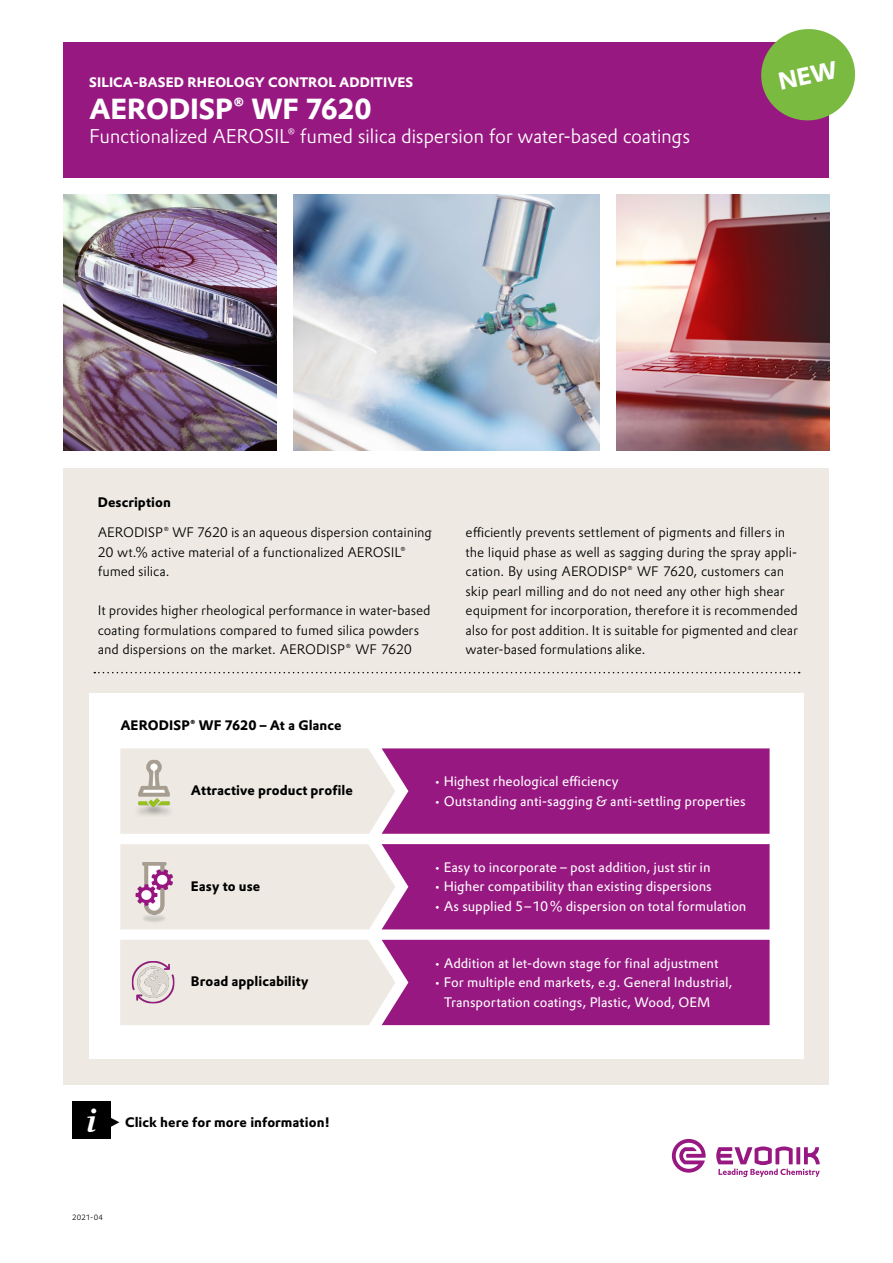
<style>
.page{position:relative;width:893px;height:1263px;background:#fff}
.page>*{position:absolute;margin:0;border:0;box-sizing:border-box;transform-origin:0 0}
.Text_Column_Bullets{font:italic 500 33px "Evonik Antares";color:#fff}
.FS_Head_Proky_19_21{font:700 28.5px "Evonik Prokyon";letter-spacing:-.01em;color:#fff}
.FS_Head_Sub_Proky_13{font:300 19.5px "Evonik Prokyon";letter-spacing:-.02em;color:#fff}
.FS_Body_9_13_light{font:300 13.5px/19.5px "Evonik Prokyon";letter-spacing:-.005em;color:#000}
.FS_Body_Sub_9_13__bo{font:13.5px "Evonik Prokyon";color:#fff}
.FS_Body_Sub_9_13__bo-2{font:700 13.5px "Evonik Prokyon";letter-spacing:.005em;color:#000}
.FS_Head-intro_Proky{font:700 13.5px "Evonik Prokyon";letter-spacing:.005em;color:#fff}
.Text_Column_Bullets-2{font:700 13.5px "Evonik Prokyon";letter-spacing:.005em;color:#000}
.t1{font:300 7.5px "Evonik Prokyon";letter-spacing:.01em;color:#000}
.s1{font-size:21.45px}
.s2{font-size:12px}
.s3{font-size:12px;color:#981881}
</style>
<div class="page">
<svg style="left:716px;top:1146px;width:104px;height:31px"></svg>
<svg style="left:672px;top:1139px;width:34px;height:34px"></svg>
<div style="left:64px;top:468px;width:765px;height:616px;background:#eeeae3"></div>
<img style="left:293px;top:195px;width:307px;height:256px">
<div style="left:64px;top:43px;width:765px;height:135px;background:#981881"></div>
<img style="left:617px;top:195px;width:212px;height:256px">
<img style="left:64px;top:195px;width:212px;height:256px">
<div style="left:72px;top:1101px;width:39px;height:38px;background:#000"></div>
<div style="left:89px;top:693px;width:715px;height:366px;background:#fff"></div>
<svg style="left:120px;top:748px;width:650px;height:86px;background:#ba6aa8"></svg>
<svg style="left:120px;top:844px;width:650px;height:85px;background:#b866a6"></svg>
<svg style="left:120px;top:940px;width:650px;height:85px;background:#ba6ca8"></svg>
<img style="left:123px;top:754px;width:62px;height:63px">
<img style="left:122px;top:856px;width:63px;height:73px">
<img style="left:129px;top:958px;width:48px;height:47px">
<svg style="left:94px;top:672px;width:706px;height:1px"></svg>
<svg style="left:757px;top:29px;width:98px;height:92px"></svg>
<p class="FS_Head-intro_Proky" style="left:89px;top:71px;width:325px">SILICA-BASED RHEOLOGY CONTROL ADDITIVES</p>
<p class="FS_Head_Proky_19_21" style="left:89px;top:85px;width:284px">AERODISP® WF 7620</p>
<p class="FS_Head_Sub_Proky_13" style="left:89px;top:121px;width:602px">Functionalized AEROSIL® fumed silica dispersion for water-based coatings</p>
<p class="FS_Body_Sub_9_13__bo-2" style="left:98px;top:491px;width:75px">Description</p>
<p class="FS_Body_9_13_light" style="left:98px;top:522px;width:336px">AERODISP® WF 7620 is an aqueous dispersion containing<br>20 wt.% active material of a functionalized AEROSIL® fumed silica.</p>
<p class="FS_Body_9_13_light" style="left:98px;top:600px;width:334px">It provides higher rheological performance in water-based coating formulations compared to fumed silica powders and dispersions on the market. AERODISP® WF 7620</p>
<p class="FS_Body_Sub_9_13__bo-2" style="left:120px;top:714px;width:223px">AERODISP® WF 7620 – At a Glance</p>
<p class="FS_Body_9_13_light" style="left:466px;top:522px;width:334px">efficiently prevents settlement of pigments and fillers in the liquid phase as well as sagging during the spray appli&shy;cation. By using AERODISP® WF 7620, customers can skip pearl milling and do not need any other high shear equipment for incorporation, therefore it is recommended also for post addition. It is suitable for pigmented and clear water-based formulations alike.</p>
<p class="FS_Body_Sub_9_13__bo-2" style="left:191px;top:779px;width:164px">Attractive product profile</p>
<p class="FS_Body_Sub_9_13__bo-2" style="left:191px;top:875px;width:71px">Easy to use</p>
<p class="FS_Body_Sub_9_13__bo-2" style="left:191px;top:970px;width:119px">Broad applicability</p>
<p class="Text_Column_Bullets" style="left:87px;top:1091px;width:11px">i</p>
<p class="Text_Column_Bullets-2" style="left:108px;top:1111px;width:223px"><span class="s1">▸</span> Click here for more information!</p>
<p class="t1" style="left:72px;top:1212px;width:32px">2021-04</p>
<p class="FS_Body_Sub_9_13__bo" style="left:434px;top:771px;width:186px"><span class="s2">•</span> Highest rheological efficiency</p>
<p class="FS_Body_Sub_9_13__bo" style="left:434px;top:791px;width:313px"><span class="s2">•</span> Outstanding anti-sagging &amp; anti-settling properties</p>
<p class="FS_Body_Sub_9_13__bo" style="left:434px;top:857px;width:278px"><span class="s2">•</span> Easy to incorporate – post addition, just stir in</p>
<p class="FS_Body_Sub_9_13__bo" style="left:434px;top:876px;width:280px"><span class="s2">•</span> Higher compatibility than existing dispersions</p>
<p class="FS_Body_Sub_9_13__bo" style="left:434px;top:896px;width:314px"><span class="s2">•</span> As supplied 5–10% dispersion on total formulation</p>
<p class="FS_Body_Sub_9_13__bo" style="left:434px;top:952px;width:286px"><span class="s2">•</span> Addition at let-down stage for final adjustment</p>
<p class="FS_Body_Sub_9_13__bo" style="left:434px;top:972px;width:300px"><span class="s2">•</span> For multiple end markets, e.g. General Industrial,</p>
<p class="FS_Body_Sub_9_13__bo" style="left:434px;top:991px;width:278px"><span class="s3">•</span> Transportation coatings, Plastic, Wood, OEM</p>
</div>
